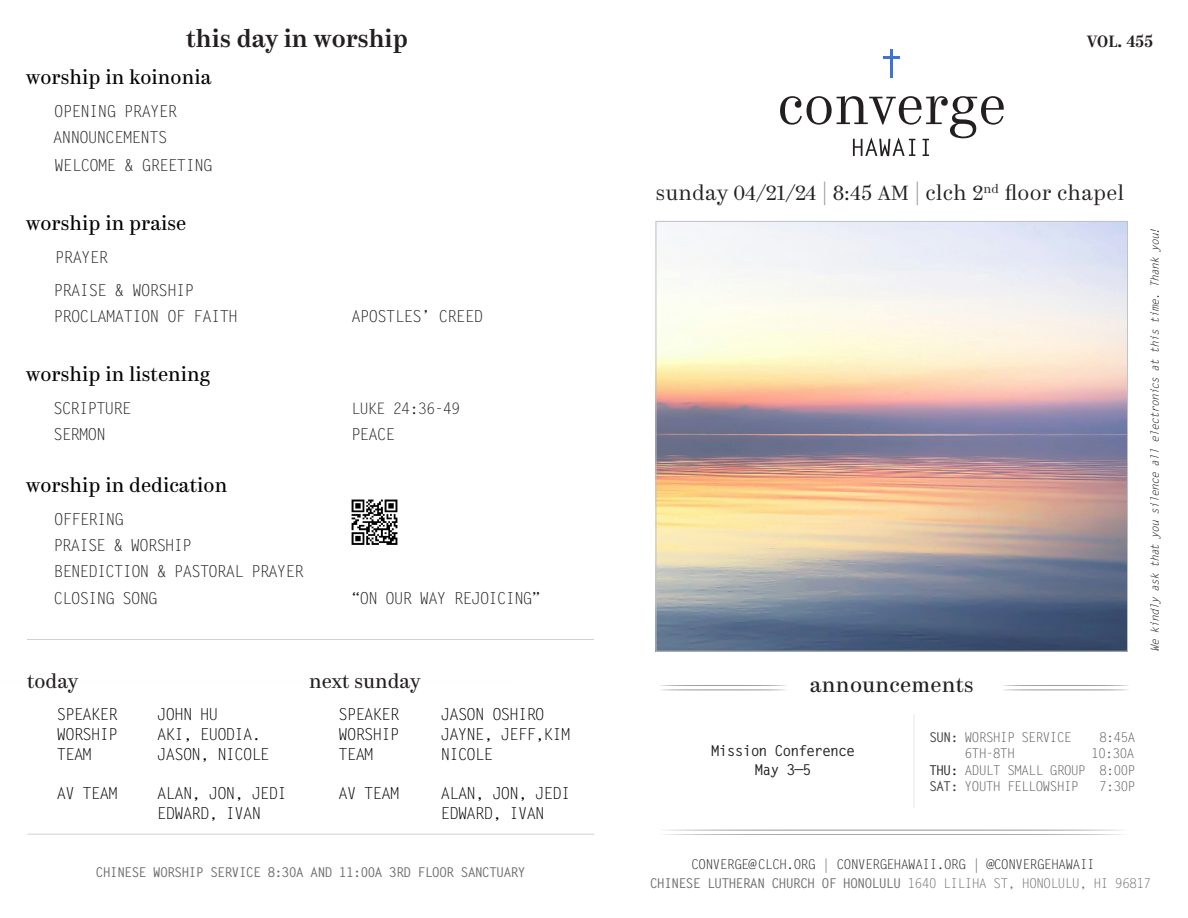
<style>
.page{position:relative;width:1188px;height:918px;background:#fff}
.page>*{position:absolute;margin:0;border:0;box-sizing:border-box;transform-origin:0 0}
.t1{font:500 24px "Kazimir";color:#231f20}
.t2{font:300 20.7px "Kazimir";letter-spacing:.01em;color:#231f20}
.t3{font:20.7px "Kazimir";letter-spacing:.01em;color:#231f20}
.t4{font:19.5px "Kazimir";color:#000}
.t5{font:19.5px "Kazimir";color:#231f20}
.t6{font:16.5px "Letter Gothic Std";letter-spacing:-.075em;color:#231f20}
.t7{font:16.5px/19.8px "Letter Gothic Std";letter-spacing:-.08em;color:#000}
.t8{font:500 16.5px "Kazimir";color:#231f20}
.t9{font:15.75px "Letter Gothic Std";letter-spacing:-.07em;color:#231f20}
.t10{font:700 15px "Letter Gothic Std";letter-spacing:-.07em;color:#231f20}
.t11{font:700 13.5px "Letter Gothic Std";letter-spacing:-.07em;color:#6c6d70}
.t12{font:13.5px "Letter Gothic Std";letter-spacing:-.075em;color:#57585a}
.t13{font:13.5px "Letter Gothic Std";letter-spacing:-.07em;color:#231f20}
.t14{font:italic 11.25px "Letter Gothic Std";color:#16100e}
.s1{color:#939598}
.s2{font-weight:700;color:#3e3e3f}
.s3{font-weight:700;color:#231f20}
.s4{color:#5f5f62}
.s5{font-weight:400}
</style>
<div class="page">
<hr style="left:0;top:681px;width:511px;height:1px;background:#bcbdc0">
<hr style="left:659px;top:685px;width:128px;height:1px;background:#939598">
<hr style="left:659px;top:690px;width:128px;height:1px;background:#939598">
<hr style="left:1001px;top:685px;width:128px;height:1px;background:#939598">
<hr style="left:1001px;top:690px;width:128px;height:1px;background:#939598">
<hr style="left:659px;top:830px;width:469px;height:1px;background:#939598">
<hr style="left:659px;top:834px;width:469px;height:1px;background:#939598">
<svg style="left:780px;top:96px;width:224px;height:60px"></svg>
<hr style="left:890px;top:49px;width:3px;height:29px;background:#3f74d5">
<hr style="left:884px;top:56px;width:16px;height:3px;background:#3f74d5">
<hr style="left:27px;top:639px;width:567px;height:1px;background:#d1d2d4">
<hr style="left:27px;top:834px;width:567px;height:1px;background:#d1d2d4">
<hr style="left:914px;top:714px;width:1px;height:94px;background:#e6e7e9">
<img style="left:658px;top:223px;width:468px;height:426px">
<img style="left:351px;top:500px;width:47px;height:45px">
<p class="t1" style="left:186px;top:24px;width:223px">this day in worship</p>
<p class="t4" style="left:26px;top:65px;width:187px">worship in koinonia</p>
<p class="t6" style="left:54px;top:101px;width:125px">OPENING PRAYER</p>
<p class="t6" style="left:53px;top:128px;width:116px">ANNOUNCEMENTS</p>
<p class="t6" style="left:54px;top:156px;width:160px">WELCOME &amp; GREETING</p>
<p class="t4" style="left:26px;top:211px;width:162px">worship in praise</p>
<p class="t6" style="left:55px;top:247px;width:55px">PRAYER</p>
<p class="t6" style="left:53px;top:280px;width:143px">PRAISE &amp; WORSHIP</p>
<p class="t6" style="left:53px;top:307px;width:186px">PROCLAMATION OF FAITH</p>
<p class="t6" style="left:351px;top:307px;width:134px">APOSTLES’ CREED</p>
<p class="t4" style="left:26px;top:362px;width:186px">worship in listening</p>
<p class="t6" style="left:53px;top:398px;width:80px">SCRIPTURE</p>
<p class="t9" style="left:351px;top:399px;width:111px">LUKE 24:36-49</p>
<p class="t6" style="left:53px;top:425px;width:54px">SERMON</p>
<p class="t6" style="left:351px;top:425px;width:46px">PEACE</p>
<p class="t4" style="left:26px;top:473px;width:203px">worship in dedication</p>
<p class="t6" style="left:54px;top:509px;width:71px">OFFERING</p>
<p class="t6" style="left:53px;top:536px;width:140px">PRAISE &amp; WORSHIP</p>
<p class="t6" style="left:54px;top:562px;width:252px">BENEDICTION &amp; PASTORAL PRAYER</p>
<p class="t6" style="left:54px;top:588px;width:106px">CLOSING SONG</p>
<p class="t6" style="left:351px;top:588px;width:192px">“ON OUR WAY REJOICING”</p>
<p class="t5" style="left:27px;top:669px;width:53px">today</p>
<p class="t5" style="left:309px;top:669px;width:113px">next sunday</p>
<p class="t7" style="left:338px;top:705px;width:63px">SPEAKER</p>
<p class="t7" style="left:338px;top:725px;width:63px">WORSHIP</p>
<p class="t7" style="left:338px;top:744px;width:37px">TEAM</p>
<p class="t7" style="left:338px;top:784px;width:63px">AV TEAM</p>
<p class="t7" style="left:57px;top:705px;width:63px">SPEAKER</p>
<p class="t7" style="left:57px;top:725px;width:63px">WORSHIP</p>
<p class="t7" style="left:57px;top:745px;width:37px">TEAM</p>
<p class="t7" style="left:57px;top:784px;width:63px">AV TEAM</p>
<p class="t7" style="left:157px;top:705px;width:63px">JOHN HU</p>
<p class="t7" style="left:157px;top:725px;width:114px">AKI, EUODIA.<br>JASON, NICOLE</p>
<p class="t7" style="left:157px;top:784px;width:132px">ALAN, JON, JEDI</p>
<p class="t7" style="left:157px;top:804px;width:106px">EDWARD, IVAN</p>
<p class="t7" style="left:441px;top:705px;width:106px">JASON OSHIRO</p>
<p class="t7" style="left:441px;top:725px;width:132px">JAYNE, JEFF,KIM<br>NICOLE</p>
<p class="t7" style="left:441px;top:784px;width:132px">ALAN, JON, JEDI</p>
<p class="t7" style="left:441px;top:804px;width:106px">EDWARD, IVAN</p>
<p class="t11" style="left:96px;top:864px;width:432px">CHINESE WORSHIP SERVICE 8:30A AND 11:00A 3RD FLOOR SANCTUARY</p>
<p class="t8" style="left:1087px;top:31px;width:68px">VOL. 455</p>
<p class="t2" style="left:656px;top:180px;width:470px">sunday 04/21/24 <span class="s1">|</span> 8:45 AM <span class="s1">|</span> clch 2<sup>nd</sup> floor chapel</p>
<p class="t3" style="left:810px;top:672px;width:165px">announcements</p>
<p class="t14" style="left:1148px;top:652px;width:429px;rotate:-90deg">We kindly ask that you silence all electronics at this time. Thank you!</p>
<p class="t10" style="left:711px;top:741px;width:146px">Mission Conference</p>
<p class="t10" style="left:755px;top:761px;width:58px">May 3—5</p>
<p class="t12" style="left:929px;top:729px;width:144px"><span class="s2">SUN:</span> WORSHIP SERVICE</p>
<p class="t12" style="left:1099px;top:729px;width:38px">8:45A</p>
<p class="t12" style="left:965px;top:746px;width:52px">6TH-8TH</p>
<p class="t12" style="left:1091px;top:746px;width:45px">10:30A</p>
<p class="t12" style="left:929px;top:762px;width:208px"><span class="s3">THU:</span> ADULT SMALL GROUP 8:00P</p>
<p class="t12" style="left:929px;top:779px;width:151px"><span class="s2">SAT:</span> YOUTH FELLOWSHIP</p>
<p class="t12" style="left:1099px;top:779px;width:38px">7:30P</p>
<p class="t13" style="left:691px;top:856px;width:405px">CONVERGE@ CLCH.ORG <span class="s4">|</span> CONVERGEHAWAII.ORG <span class="s4">|</span> @CONVERGEHAWAII</p>
<p class="t11" style="left:650px;top:875px;width:503px">CHINESE LUTHERAN CHURCH OF HONOLULU <span class="s5">1640 LILIHA ST, HONOLULU, HI 96817</span></p>
</div>
